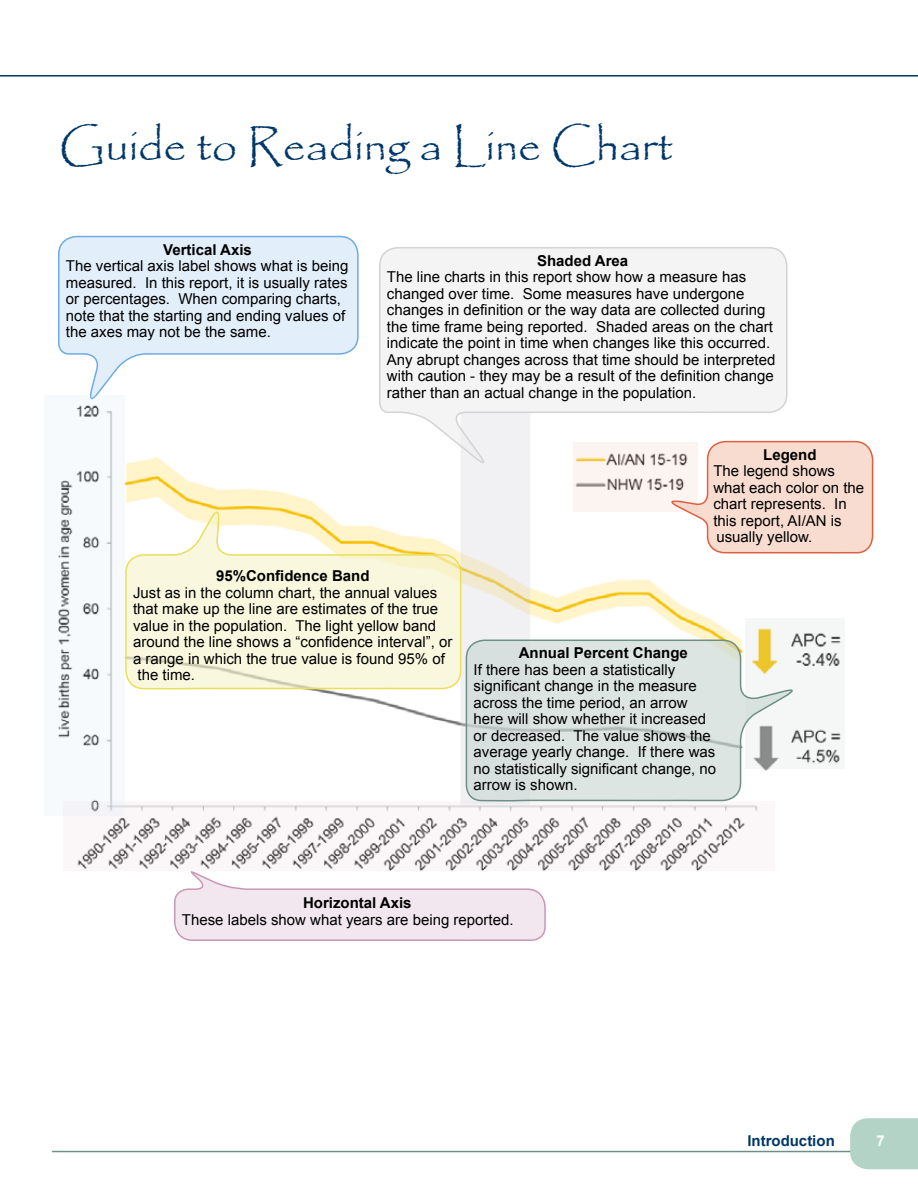
<style>
.page{position:relative;width:918px;height:1188px;background:#fff}
.page>*{position:absolute;margin:0;border:0;box-sizing:border-box;transform-origin:0 0}
.t1{font:45px "Papyrus";color:#003768}
.t2{font:15px/16.5px "Arial";color:#000}
.t3{font:700 15px "Arial";color:#000}
.t4{font:700 15px "Arial";color:#003768}
.t5{font:700 15px "Arial";color:#fff}
</style>
<div class="page">
<img style="left:126px;top:457px;width:719px;height:415px">
<svg style="left:77px;top:802px;width:698px;height:69px"></svg>
<svg style="left:573px;top:470px;width:90px;height:42px;fill:#fcf4f0"></svg>
<svg style="left:746px;top:618px;width:99px;height:150px;fill:#f4f7f6"></svg>
<svg style="left:663px;top:440px;width:211px;height:114px"></svg>
<svg style="left:173px;top:871px;width:374px;height:70px"></svg>
<svg style="left:125px;top:480px;width:337px;height:210px"></svg>
<svg style="left:378px;top:247px;width:410px;height:223px"></svg>
<svg style="left:465px;top:639px;width:336px;height:163px;background:#dae2de"></svg>
<svg style="left:58px;top:235px;width:301px;height:160px"></svg>
<svg style="left:58px;top:395px;width:67px;height:421px;fill:#f6fafd"></svg>
<hr style="left:52px;top:1151px;width:811px;height:1px;background:#6e8f85">
<svg style="left:849px;top:1118px;width:69px;height:52px;background:#b8d6ca"></svg>
<hr style="left:0;top:75px;width:918px;height:2px;background:#003768">
<h1 class="t1" style="left:60px;top:118px;width:615px">Guide to Reading a Line Chart</h1>
<p class="t3" style="left:163px;top:239px;width:90px">Vertical Axis</p>
<p class="t2" style="left:66px;top:258px;width:284px">The vertical axis label shows what is being measured. In this report, it is usually rates or percentages. When comparing charts, note that the starting and ending values of the axes may not be the same.</p>
<p class="t3" style="left:537px;top:251px;width:93px">Shaded Area</p>
<p class="t2" style="left:387px;top:269px;width:390px">The line charts in this report show how a measure has changed over time. Some measures have undergone changes in definition or the way data are collected during the time frame being reported. Shaded areas on the chart indicate the point in time when changes like this occurred.<br>Any abrupt changes across that time should be interpreted with caution - they may be a result of the definition change rather than an actual change in the population.</p>
<p class="t3" style="left:763px;top:444px;width:55px">Legend</p>
<p class="t2" style="left:713px;top:463px;width:152px">The legend shows what each color on the chart represents. In this report, AI/AN is usually yellow.</p>
<p class="t3" style="left:216px;top:566px;width:155px">95%Confidence Band</p>
<p class="t2" style="left:133px;top:584px;width:306px">Just as in the column chart, the annual values</p>
<p class="t2" style="left:133px;top:601px;width:307px">that make up the line are estimates of the true</p>
<p class="t2" style="left:133px;top:617px;width:305px">value in the population. The light yellow band</p>
<p class="t2" style="left:133px;top:634px;width:321px">around the line shows a “confidence interval”, or</p>
<p class="t2" style="left:133px;top:650px;width:313px">a range in which the true value is found 95% of</p>
<p class="t2" style="left:138px;top:667px;width:59px">the time.</p>
<p class="t3" style="left:519px;top:643px;width:171px">Annual Percent Change</p>
<p class="t2" style="left:474px;top:661px;width:244px">If there has been a statistically significant change in the measure across the time period, an arrow here will show whether it increased or decreased. The value shows the average yearly change. If there was no statistically significant change, no arrow is shown.</p>
<p class="t3" style="left:303px;top:893px;width:110px">Horizontal Axis</p>
<p class="t2" style="left:182px;top:911px;width:333px">These labels show what years are being reported.</p>
<p class="t4" style="left:747px;top:1131px;width:89px">Introduction</p>
<p class="t5" style="left:877px;top:1131px;width:10px">7</p>
</div>
